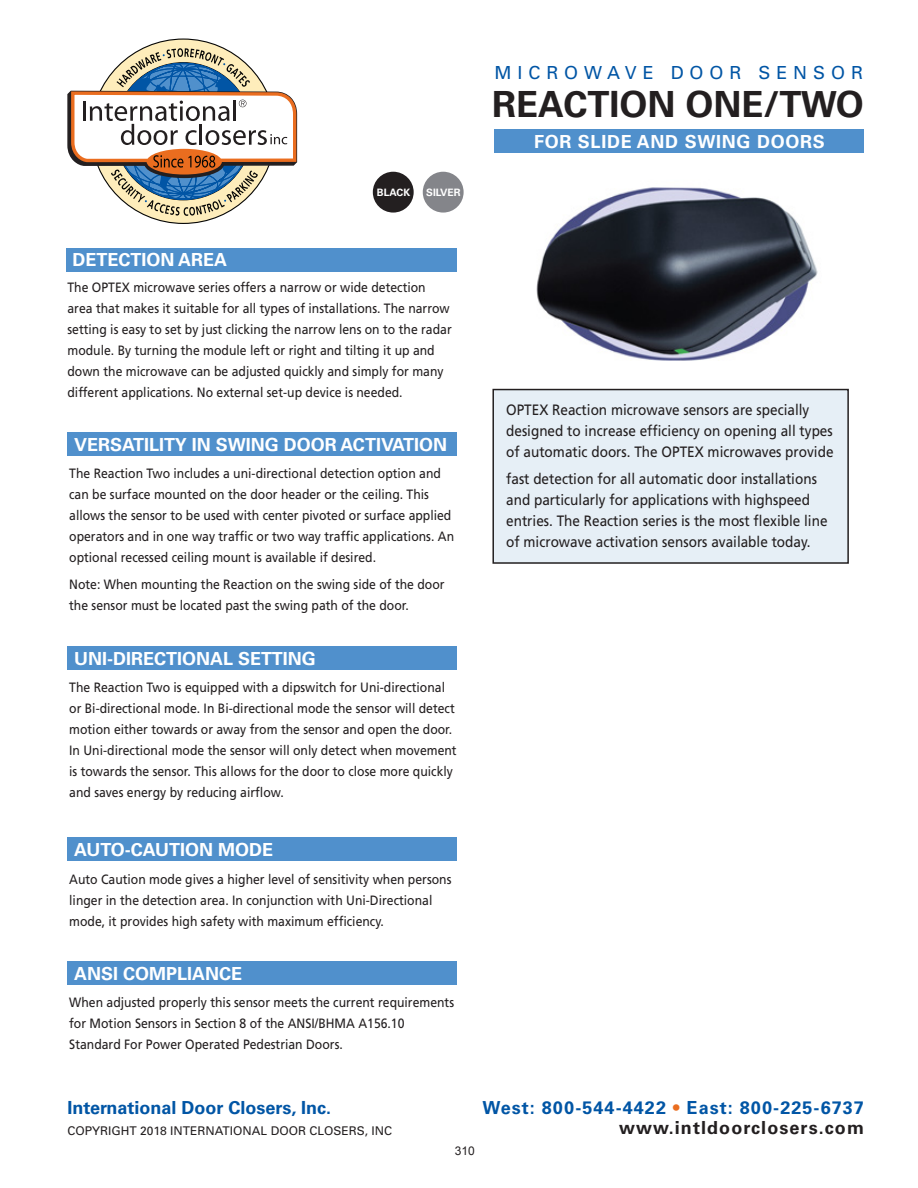
<style>
.page{position:relative;width:918px;height:1188px;background:#fff}
.page>*{position:absolute;margin:0;border:0;box-sizing:border-box;transform-origin:0 0}
.t1{font:700 36px "Univers";color:#231f20}
.t2{font:700 18px "Univers";color:#fff}
.t3{font:700 18px "Univers";letter-spacing:.06em;color:#0155a5}
.t4{font:700 18px "Univers";color:#0155a5}
.t5{font:700 18px "Univers";letter-spacing:.06em;color:#231f20}
.t6{font:700 18px "Univers";letter-spacing:.04em;color:#fff}
.t7{font:18px "Univers";letter-spacing:.33em;color:#0155a5}
.t8{font:15px/21px "Frutiger";color:#231f20;scale:.9 1}
.t9{font:13.5px/21px "Frutiger";color:#231f20;scale:.9 1}
.t10{font:12px "Univers";color:#231f20}
.t11{font:12px "Arial";color:#231f20}
.t12{font:700 10.2px "Univers";color:#fff}
.s1{color:#ea6d1f}
</style>
<div class="page">
<div style="left:92px;top:40px;width:183px;height:183px;background:#feedbb;border-radius:50%"></div>
<svg style="left:67px;top:48px;width:231px;height:168px"></svg>
<div style="left:373px;top:172px;width:41px;height:41px;background:#231f20;border-radius:50%"></div>
<div style="left:423px;top:172px;width:41px;height:41px;background:#84858a;border-radius:50%"></div>
<div style="left:495px;top:130px;width:369px;height:23px;background:#5090cc"></div>
<div style="left:493px;top:390px;width:355px;height:173px;background:#e6eff6"></div>
<div style="left:492px;top:389px;width:357px;height:175px;border:2px solid #231f20"></div>
<div style="left:66px;top:248px;width:391px;height:24px;background:#5090cc"></div>
<img style="left:536px;top:187px;width:282px;height:174px">
<div style="left:68px;top:433px;width:389px;height:23px;background:#5090cc"></div>
<div style="left:68px;top:646px;width:389px;height:24px;background:#5090cc"></div>
<div style="left:68px;top:838px;width:389px;height:23px;background:#5090cc"></div>
<div style="left:68px;top:962px;width:389px;height:23px;background:#5090cc"></div>
<p class="t7" style="left:495px;top:61px;width:370px">MICROWAVE DOOR SENSOR</p>
<p class="t1" style="left:492px;top:83px;width:373px">REACTION ONE/TWO</p>
<p class="t12" style="left:377px;top:186px;width:35px">BLACK</p>
<p class="t12" style="left:426px;top:186px;width:36px">SILVER</p>
<p class="t6" style="left:534px;top:131px;width:292px">FOR SLIDE AND SWING DOORS</p>
<p class="t2" style="left:73px;top:250px;width:156px">DETECTION AREA</p>
<p class="t9" style="left:68px;top:277px;width:428px">The OPTEX microwave series offers a narrow or wide detection area that makes it suitable for all types of installations. The narrow setting is easy to set by just clicking the narrow lens on to the radar module. By turning the module left or right and tilting it up and down the microwave can be adjusted quickly and simply for many different applications. No external set-up device is needed.</p>
<p class="t2" style="left:74px;top:434px;width:374px">VERSATILITY IN SWING DOOR ACTIVATION</p>
<p class="t9" style="left:69px;top:462px;width:429px">The Reaction Two includes a uni-directional detection option and can be surface mounted on the door header or the ceiling. This allows the sensor to be used with center pivoted or surface applied operators and in one way traffic or two way traffic applications. An optional recessed ceiling mount is available if desired.</p>
<p class="t9" style="left:69px;top:573px;width:419px">Note: When mounting the Reaction on the swing side of the door the sensor must be located past the swing path of the door.</p>
<p class="t2" style="left:74px;top:648px;width:243px">UNI-DIRECTIONAL SETTING</p>
<p class="t9" style="left:69px;top:677px;width:432px">The Reaction Two is equipped with a dipswitch for Uni-directional or Bi-directional mode. In Bi-directional mode the sensor will detect motion either towards or away from the sensor and open the door.<br>In Uni-directional mode the sensor will only detect when movement is towards the sensor. This allows for the door to close more quickly and saves energy by reducing airflow.</p>
<p class="t2" style="left:74px;top:839px;width:200px">AUTO-CAUTION MODE</p>
<p class="t9" style="left:69px;top:868px;width:426px">Auto Caution mode gives a higher level of sensitivity when persons linger in the detection area. In conjunction with Uni-Directional mode, it provides high safety with maximum efficiency.</p>
<p class="t2" style="left:74px;top:963px;width:170px">ANSI COMPLIANCE</p>
<p class="t9" style="left:69px;top:992px;width:429px">When adjusted properly this sensor meets the current requirements for Motion Sensors in Section 8 of the ANSI/BHMA A156.10<br>Standard For Power Operated Pedestrian Doors.</p>
<h2 class="t4" style="left:68px;top:1097px;width:265px">International Door Closers, Inc.</h2>
<p class="t8" style="left:506px;top:399px;width:365px">OPTEX Reaction microwave sensors are specially designed to increase efficiency on opening all types of automatic doors. The OPTEX microwaves provide</p>
<p class="t8" style="left:506px;top:468px;width:359px">fast detection for all automatic door installations and particularly for applications with highspeed entries. The Reaction series is the most flexible line of microwave activation sensors available today.</p>
<h2 class="t3" style="left:482px;top:1098px;width:383px">West: 800-544-4422 <span class="s1">•</span> East: 800-225-6737</h2>
<p class="t10" style="left:68px;top:1123px;width:326px">COPYRIGHT 2018 INTERNATIONAL DOOR CLOSERS, INC</p>
<p class="t5" style="left:619px;top:1117px;width:246px">www.intldoorclosers.com</p>
<p class="t11" style="left:455px;top:1143px;width:22px">310</p>
</div>
